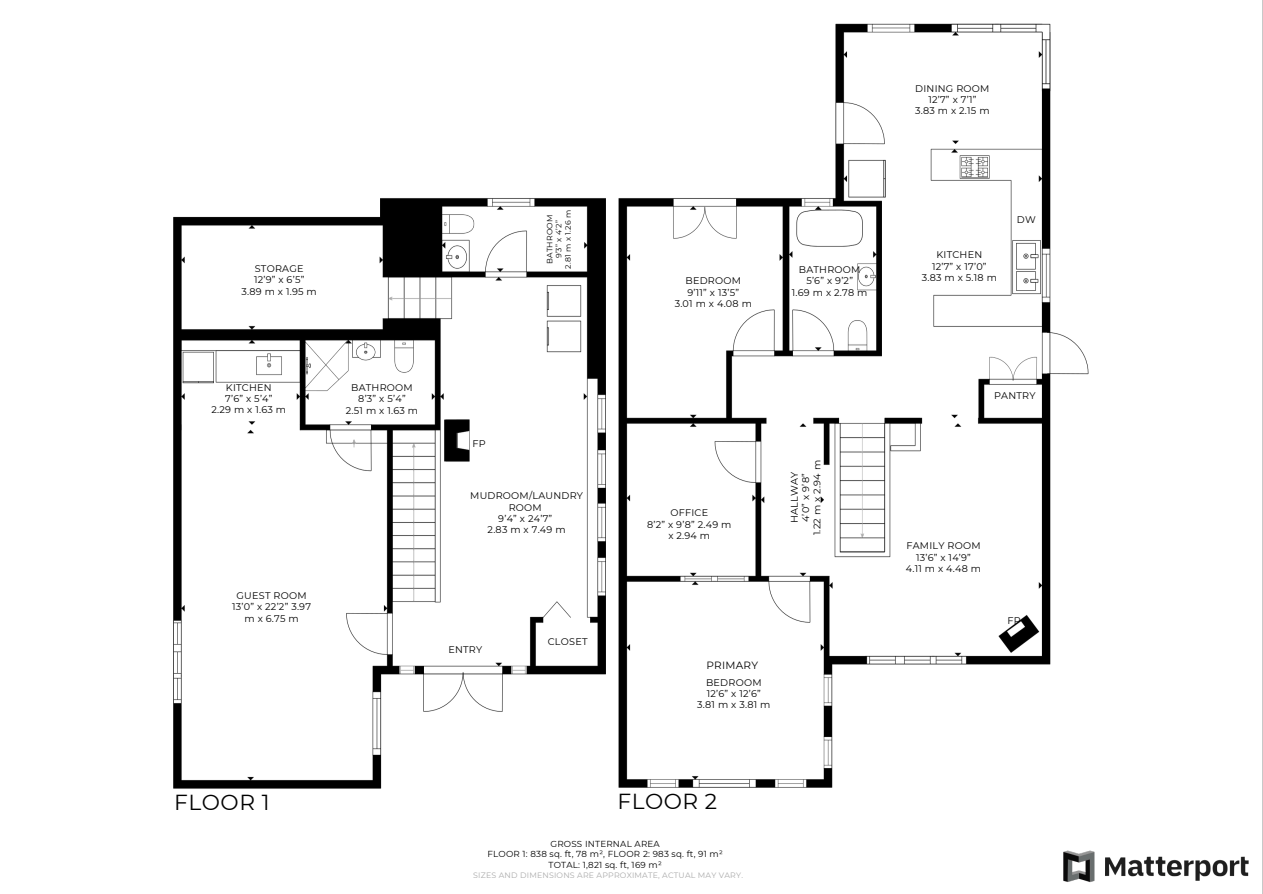
<style>
.page{position:relative;width:1263px;height:894px;background:#fff}
.page>*{position:absolute;margin:0;border:0;box-sizing:border-box;transform-origin:0 0}
.t1{font:21.75px "Montserrat";letter-spacing:.025em;color:#000}
.t2{font:10.5px "Montserrat";letter-spacing:.025em;color:#000}
.t3{font:9.6px/11.4px "Montserrat";letter-spacing:.025em;color:#000;text-align:center}
.t4{font:8.7px/10.5px "Montserrat";letter-spacing:.025em;color:#000;text-align:center}
.t5{font:7.8px "Montserrat";letter-spacing:.025em;color:#aaa}
.t6{font:7.65px/9.1px "Montserrat";letter-spacing:.025em;color:#000;text-align:center}
</style>
<div class="page">
<img style="left:173px;top:0;width:1090px;height:893px">
<h2 class="t3" style="left:242px;top:262px;width:77px">STORAGE<br>12’9” x 6’5”<br>3.89 m x 1.95 m</h2>
<h2 class="t6" style="left:545px;top:268px;width:60px;rotate:-90deg">BATHROOM<br>9’3” x 4’2”<br>2.81 m x 1.26 m</h2>
<h3 class="t3" style="left:212px;top:381px;width:76px">KITCHEN<br>7’6” x 5’4”<br>2.29 m x 1.63 m</h3>
<p class="t3" style="left:232px;top:589px;width:80px">GUEST ROOM<br>13’0” x 22’2” 3.97 m x 6.75 m</p>
<h3 class="t3" style="left:346px;top:381px;width:74px">BATHROOM<br>8’3” x 5’4”<br>2.51 m x 1.63 m</h3>
<h3 class="t3" style="left:472px;top:437px;width:15px">FP</h3>
<h3 class="t3" style="left:470px;top:490px;width:114px">MUDROOM/LAUNDRY<br>ROOM<br>9’4” x 24’7”</h3>
<h3 class="t3" style="left:488px;top:524px;width:80px">2.83 m x 7.49 m</h3>
<h3 class="t3" style="left:448px;top:643px;width:35px">ENTRY</h3>
<h2 class="t3" style="left:548px;top:635px;width:41px">CLOSET</h2>
<h3 class="t3" style="left:675px;top:275px;width:79px">BEDROOM<br>9’11” x 13’5”<br>3.01 m x 4.08 m</h3>
<h2 class="t3" style="left:792px;top:264px;width:77px">BATHROOM<br>5’6” x 9’2”<br>1.69 m x 2.78 m</h2>
<h3 class="t3" style="left:647px;top:507px;width:86px">OFFICE<br>8’2” x 9’8” 2.49 m x 2.94 m</h3>
<h4 class="t3" style="left:789px;top:535px;width:77px;rotate:-90deg">HALLWAY<br>4’0” x 9’8”<br>1.22 m x 2.94 m</h4>
<p class="t2" style="left:706px;top:658px;width:53px">PRIMARY</p>
<h2 class="t3" style="left:697px;top:676px;width:75px">BEDROOM<br>12’6” x 12’6”<br>3.81 m x 3.81 m</h2>
<h1 class="t1" style="left:174px;top:789px;width:97px">FLOOR 1</h1>
<h1 class="t1" style="left:617px;top:788px;width:101px">FLOOR 2</h1>
<h3 class="t4" style="left:487px;top:838px;width:237px">GROSS INTERNAL AREA<br>FLOOR 1: 838 sq. ft, 78 m², FLOOR 2: 983 sq. ft, 91 m²<br>TOTAL: 1,821 sq. ft, 169 m²</h3>
<h3 class="t5" style="left:473px;top:870px;width:271px">SIZES AND DIMENSIONS ARE APPROXIMATE, ACTUAL MAY VARY.</h3>
<h3 class="t3" style="left:915px;top:83px;width:76px">DINING ROOM<br>12’7” x 7’1”<br>3.83 m x 2.15 m</h3>
<h2 class="t3" style="left:922px;top:249px;width:77px">KITCHEN<br>12’7” x 17’0”<br>3.83 m x 5.18 m</h2>
<h2 class="t3" style="left:1017px;top:213px;width:20px">DW</h2>
<h3 class="t3" style="left:994px;top:390px;width:43px">PANTRY</h3>
<h3 class="t3" style="left:906px;top:540px;width:77px">FAMILY ROOM<br>13’6” x 14’9”<br>4.11 m x 4.48 m</h3>
<h3 class="t3" style="left:1007px;top:614px;width:15px">FP</h3>
</div>
